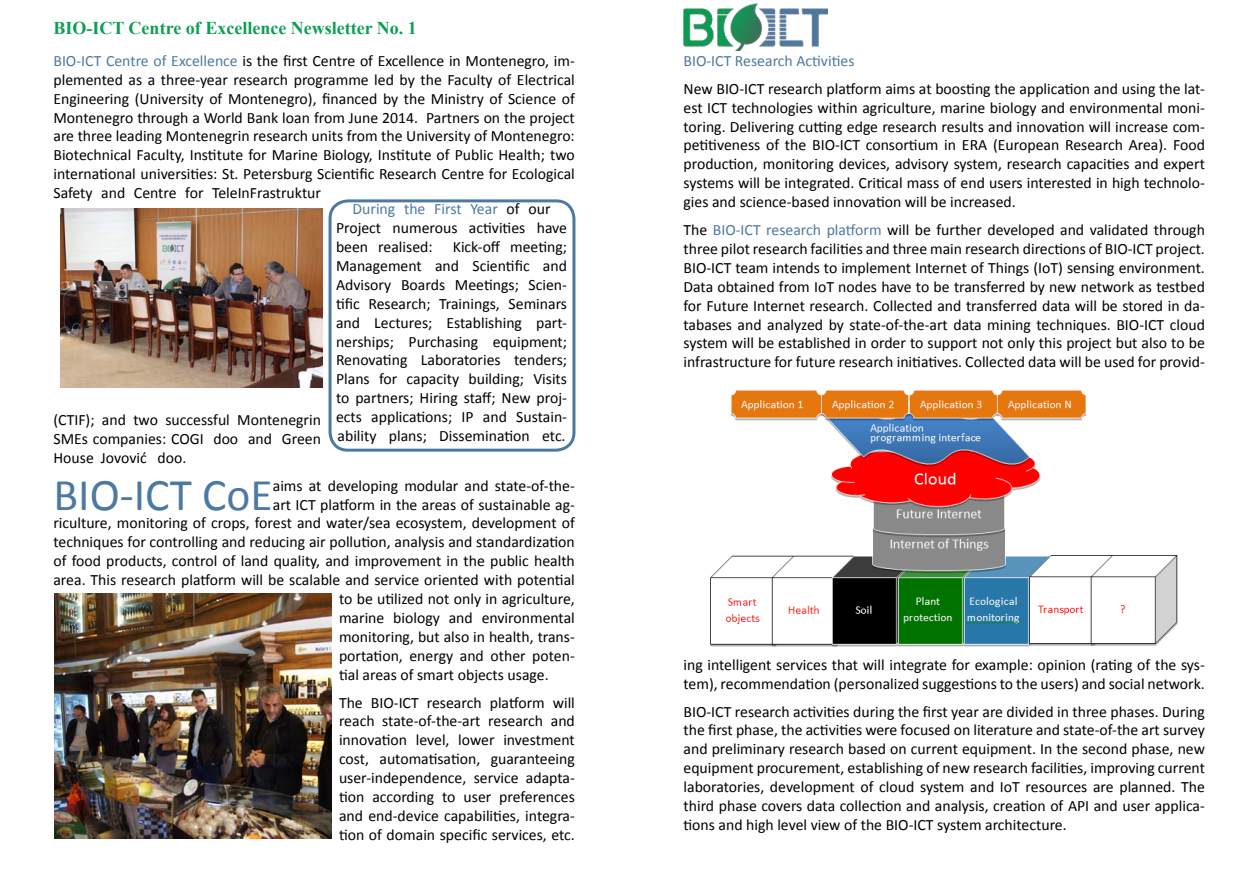
<style>
.page{position:relative;width:1259px;height:893px;background:#fff}
.page>*{position:absolute;margin:0;border:0;box-sizing:border-box;transform-origin:0 0}
.t1{font:45.45px "Calibri";color:#4c79a2}
.t2{font:700 18px "Times New Roman";color:#0c9e53}
.t3{font:15.75px/18.9px "Calibri";color:#000;text-align:justify}
.t4{font:15.75px "Calibri";color:#4c79a2}
.s1{color:#4c79a2}
</style>
<div class="page">
<img style="left:683px;top:4px;width:144px;height:46px">
<div style="left:328px;top:199px;width:247px;height:253px;border:3px solid #4c79a2;border-radius:18px"></div>
<img style="left:60px;top:208px;width:262px;height:179px">
<img style="left:710px;top:390px;width:468px;height:257px">
<img style="left:55px;top:594px;width:276px;height:245px">
<p class="t2" style="left:53px;top:16px;width:365px">BIO-ICT Centre of Excellence Newsletter No. 1</p>
<p class="t3" style="left:53px;top:51px;width:523px"><span class="s1">BIO-ICT Centre of Excellence</span> is the first Centre of Excellence in Montenegro, im&shy;plemented as a three-year research programme led by the Faculty of Electrical Engineering (University of Montenegro), financed by the Ministry of Science of Montenegro through a World Bank loan from June 2014. Partners on the project are three leading Montenegrin research units from the University of Montenegro:<br>Biotechnical Faculty, Institute for Marine Biology, Institute of Public Health; two international universities: St. Petersburg Scientific Research Centre for Ecological Safety and Centre for TeleInFrastruktur</p>
<p class="t3" style="left:336px;top:200px;width:233px;text-align:left;text-indent:17px"><span class="s1">During the First Year</span> of our<br>Project numerous activities have been realised:</p>
<p class="t3" style="left:336px;top:237px;width:233px;text-indent:117px">Kick-off meeting; Management and Scientific and Advisory Boards Meetings; Scien&shy;tific Research; Trainings, Seminars and Lectures; Establishing part&shy;nerships; Purchasing equipment; Renovating Laboratories tenders; Plans for capacity building; Visits to partners; Hiring staff; New proj&shy;ects applications; IP and Sustain&shy;ability plans; Dissemination etc.</p>
<p class="t3" style="left:53px;top:410px;width:269px">(CTIF); and two successful Montenegrin SMEs companies: COGI doo and Green House Jovović doo.</p>
<h1 class="t1" style="left:53px;top:466px;width:221px">BIO-ICT CoE</h1>
<p class="t3" style="left:273px;top:476px;width:304px">aims at developing modular and state-of-the-</p>
<p class="t3" style="left:273px;top:495px;width:304px">art ICT platform in the areas of sustainable ag-</p>
<p class="t3" style="left:53px;top:514px;width:523px">riculture, monitoring of crops, forest and water/sea ecosystem, development of</p>
<p class="t3" style="left:53px;top:533px;width:523px">techniques for controlling and reducing air pollution, analysis and standardization</p>
<p class="t3" style="left:53px;top:552px;width:523px">of food products, control of land quality, and improvement in the public health</p>
<p class="t3" style="left:53px;top:570px;width:523px">area. This research platform will be scalable and service oriented with potential</p>
<p class="t3" style="left:339px;top:589px;width:237px">to be utilized not only in agriculture,</p>
<p class="t3" style="left:339px;top:608px;width:237px">marine biology and environmental</p>
<p class="t3" style="left:339px;top:627px;width:237px">monitoring, but also in health, trans-</p>
<p class="t3" style="left:339px;top:646px;width:237px">portation, energy and other poten-</p>
<p class="t3" style="left:339px;top:665px;width:211px">tial areas of smart objects usage.</p>
<p class="t3" style="left:339px;top:693px;width:237px">The BIO-ICT research platform will reach state-of-the-art research and innovation level, lower investment cost, automatisation, guaranteeing user-independence, service adapta&shy;tion according to user preferences and end-device capabilities, integra&shy;tion of domain specific services, etc.</p>
<p class="t4" style="left:683px;top:51px;width:172px">BIO-ICT Research Activities</p>
<p class="t3" style="left:683px;top:79px;width:523px">New BIO-ICT research platform aims at boosting the application and using the lat&shy;est ICT technologies within agriculture, marine biology and environmental moni&shy;toring. Delivering cutting edge research results and innovation will increase com&shy;petitiveness of the BIO-ICT consortium in ERA (European Research Area). Food production, monitoring devices, advisory system, research capacities and expert systems will be integrated. Critical mass of end users interested in high technolo&shy;gies and science-based innovation will be increased.</p>
<p class="t3" style="left:683px;top:220px;width:523px">The <span class="s1">BIO-ICT research platform</span> will be further developed and validated through three pilot research facilities and three main research directions of BIO-ICT project.<br>BIO-ICT team intends to implement Internet of Things (IoT) sensing environment.<br>Data obtained from IoT nodes have to be transferred by new network as testbed for Future Internet research. Collected and transferred data will be stored in da&shy;tabases and analyzed by state-of-the-art data mining techniques. BIO-ICT cloud system will be established in order to support not only this project but also to be infrastructure for future research initiatives. Collected data will be used for provid-</p>
<p class="t3" style="left:683px;top:655px;width:523px">ing intelligent services that will integrate for example: opinion (rating of the sys&shy;tem), recommendation (personalized suggestions to the users) and social network.</p>
<p class="t3" style="left:683px;top:702px;width:523px">BIO-ICT research activities during the first year are divided in three phases. During the first phase, the activities were focused on literature and state-of-the art survey and preliminary research based on current equipment. In the second phase, new equipment procurement, establishing of new research facilities, improving current laboratories, development of cloud system and IoT resources are planned. The third phase covers data collection and analysis, creation of API and user applica&shy;tions and high level view of the BIO-ICT system architecture.</p>
</div>
